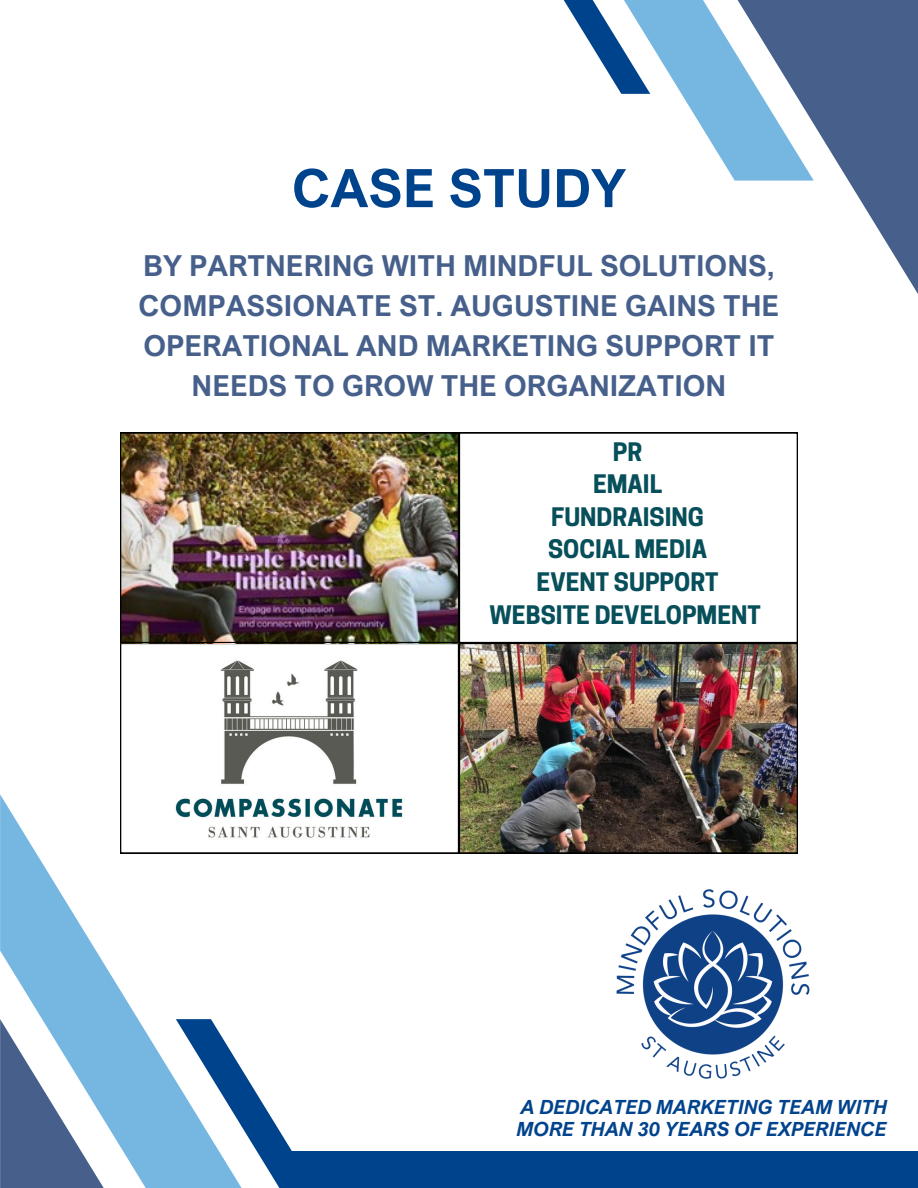
<style>
.page{position:relative;width:918px;height:1188px;background:#fff}
.page>*{position:absolute;margin:0;border:0;box-sizing:border-box;transform-origin:0 0}
.t1{font:700 53.1px "Arial Nova";color:#00438d}
.t2{font:700 28.95px/40.2px "Arial Nova";color:#46608b;text-align:center}
.t3{font:700 24px/32.7px "Cooper Hewitt";color:#074f5a;text-align:center}
.t4{font:italic 700 19.5px/21.8px "Arial Nova";color:#01438d}
</style>
<div class="page">
<svg style="left:563px;top:0;width:141px;height:131px"></svg>
<svg style="left:704px;top:0;width:214px;height:294px"></svg>
<svg style="left:120px;top:643px;width:339px;height:210px"></svg>
<svg style="left:0;top:794px;width:317px;height:394px"></svg>
<svg style="left:0;top:1019px;width:232px;height:169px"></svg>
<div style="left:289px;top:1151px;width:629px;height:37px;background:#00438d"></div>
<img style="left:616px;top:889px;width:194px;height:190px">
<img style="left:158px;top:650px;width:261px;height:196px">
<img style="left:120px;top:433px;width:339px;height:210px">
<img style="left:459px;top:643px;width:339px;height:210px">
<svg style="left:459px;top:433px;width:339px;height:210px"></svg>
<h3 class="t1" style="left:292px;top:155px;width:336px">CASE STUDY</h3>
<p class="t2" style="left:139px;top:245px;width:642px">BY PARTNERING WITH MINDFUL SOLUTIONS, COMPASSIONATE ST. AUGUSTINE GAINS THE OPERATIONAL AND MARKETING SUPPORT IT NEEDS TO GROW THE ORGANIZATION</p>
<p class="t3" style="left:490px;top:438px;width:273px">PR<br>EMAIL<br>FUNDRAISING<br>SOCIAL MEDIA<br>EVENT SUPPORT<br>WEBSITE DEVELOPMENT</p>
<p class="t4" style="left:517px;top:1096px;width:372px">A DEDICATED MARKETING TEAM WITH<br>MORE THAN 30 YEARS OF EXPERIENCE</p>
</div>
